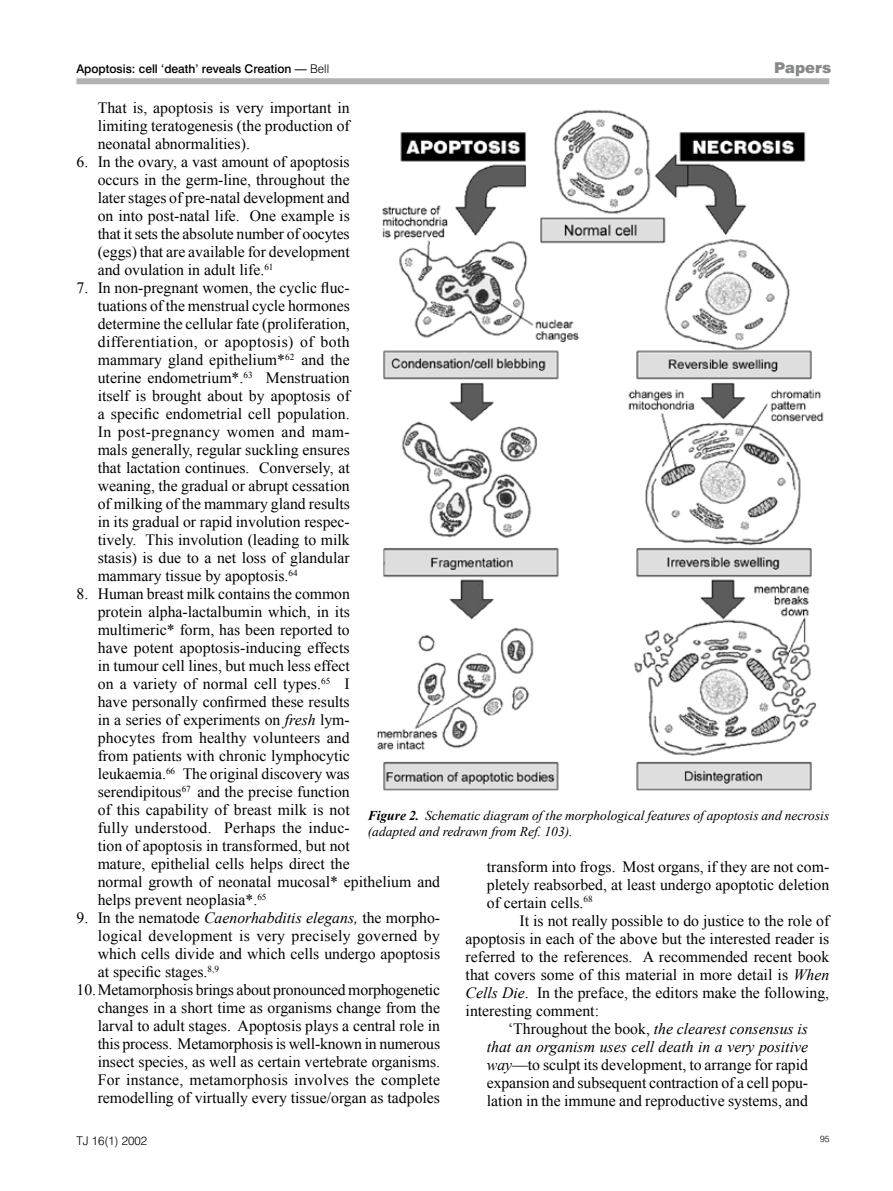
<style>
.page{position:relative;width:893px;height:1191px;background:#fff}
.page>*{position:absolute;margin:0;border:0;box-sizing:border-box;transform-origin:0 0}
.t1{font:15.75px/18px "Times New Roman";color:#000;text-align:justify}
.t2{font:900 15px "Swiss 721 BT";color:#878889}
.t3{font:italic 13.5px/16.2px "Times New Roman";color:#000}
.t4{font:500 12px "Swiss 721 BT";color:#000}
.t5{font:300 12px "Swiss 721 BT";color:#000}
.t6{font:300 9px "Swiss 721 BT";color:#000}
.s1{font-weight:300}
.s2{font-style:italic}
.s3{font-weight:700}
</style>
<div class="page">
<div style="left:76px;top:78px;width:753px;height:6px;background:#b1b2b4"></div>
<img style="left:377px;top:109px;width:447px;height:682px">
<p class="t4" style="left:76px;top:61px;width:254px">Apoptosis: cell ‘death’ reveals Creation — <span class="s1">Bell</span></p>
<p class="t2" style="left:774px;top:59px;width:59px">Papers</p>
<p class="t1" style="left:98px;top:98px;width:254px">That is, apoptosis is very important in limiting teratogenesis (the production of neonatal abnormalities).</p>
<p class="t1" style="left:98px;top:152px;width:254px;text-indent:-21px">6. In the ovary, a vast amount of apoptosis occurs in the germ-line, throughout the later stages of pre-natal development and on into post-natal life. One example is that it sets the absolute number of oocytes (eggs) that are available for development and ovulation in adult life.<sup>61</sup></p>
<p class="t1" style="left:98px;top:278px;width:254px;text-indent:-21px">7. In non-pregnant women, the cyclic fluc&shy;tuations of the menstrual cycle hormones determine the cellular fate (proliferation, differentiation, or apop-tosis) of both mammary gland epi-thelium*<sup>62</sup> and the uterine endomet-rium*.<sup>63</sup> Menstruation itself is brought about by apoptosis of a specific endomet-rial cell population.<br>In post-pregnancy women and mam&shy;mals generally, regular suckling ensures that lactation continues. Conversely, at weaning, the gradual or abrupt cessation of milking of the mammary gland results in its gradual or rapid involution respec&shy;tively. This involution (leading to milk stasis) is due to a net loss of glan-dular mammary tissue by apoptosis.<sup>64</sup></p>
<p class="t1" style="left:98px;top:584px;width:344px;text-align:left;text-indent:-21px">8. Human breast milk contains the common<br>protein alpha-lactalbumin which, in its<br>multimeric* form, has been reported to<br>have potent apoptosis-inducing effects<br>in tumour cell lines, but much less effect<br>on a variety of normal cell types.<sup>65</sup> I<br>have personally confirmed these results<br>in a series of experiments on <span class="s2">fresh</span> lym-<br>phocytes from healthy volunteers and<br>from patients with chronic lymphocytic<br>leukaemia.<sup>66</sup> The original discovery was seren-dipitous<sup>67</sup> and the precise function<br>of this capability of breast milk is not<br>fully understood. Perhaps the induc-<br>tion of apoptosis in transformed, but not<br>mature, epithelial cells helps direct the<br>normal growth of neonatal mucosal* epithelium and helps prevent neoplasia*.<sup>65</sup></p>
<p class="t1" style="left:76px;top:908px;width:364px">9. In the nematode <span class="s2">Caenorhabditis elegans,</span> the morpho-</p>
<p class="t1" style="left:98px;top:926px;width:344px">logical development is very precisely governed by</p>
<p class="t1" style="left:98px;top:944px;width:344px">which cells divide and which cells undergo apoptosis</p>
<p class="t1" style="left:98px;top:962px;width:123px">at specific stages.<sup>8,9</sup></p>
<p class="t1" style="left:76px;top:980px;width:365px">10.Metamorphosis brings about pronounced morpho-genetic</p>
<p class="t1" style="left:98px;top:998px;width:344px">changes in a short time as organisms change from the</p>
<p class="t1" style="left:98px;top:1016px;width:344px">larval to adult stages. Apoptosis plays a central role in</p>
<p class="t1" style="left:98px;top:1034px;width:344px">this process. Metamorphosis is well-known in numerous</p>
<p class="t1" style="left:98px;top:1052px;width:344px">insect species, as well as certain vertebrate organisms.</p>
<p class="t1" style="left:98px;top:1070px;width:344px">For instance, metamorphosis involves the complete</p>
<p class="t1" style="left:98px;top:1088px;width:344px">remodelling of virtually every tissue/organ as tadpoles</p>
<p class="t3" style="left:368px;top:806px;width:463px"><span class="s3">Figure 2.</span> Schematic diagram of the morphological features of apoptosis and necrosis (adapted and redrawn from Ref. 103).</p>
<p class="t1" style="left:487px;top:857px;width:344px">transform into frogs. Most organs, if they are not com&shy;pletely reabsorbed, at least undergo apoptotic deletion of certain cells.<sup>68</sup></p>
<p class="t1" style="left:466px;top:911px;width:365px;text-indent:54px">It is not really possible to do justice to the role of apoptosis in each of the above but the interested reader is referred to the references. A recommended recent book that covers some of this material in more detail is <span class="s2">When Cells Die</span>. In the preface, the editors make the following, interesting comment:</p>
<p class="t1" style="left:487px;top:1019px;width:323px;text-indent:21px">‘Throughout the book, <span class="s2">the clearest consensus is that an organism uses cell death in a very positive way</span>—to sculpt its development, to arrange for rapid expansion and subsequent contraction of a cell popu&shy;lation in the immune and reproductive systems, and</p>
<p class="t5" style="left:76px;top:1133px;width:72px">TJ 16(1) 2002</p>
<p class="t6" style="left:820px;top:1133px;width:11px">95</p>
</div>
